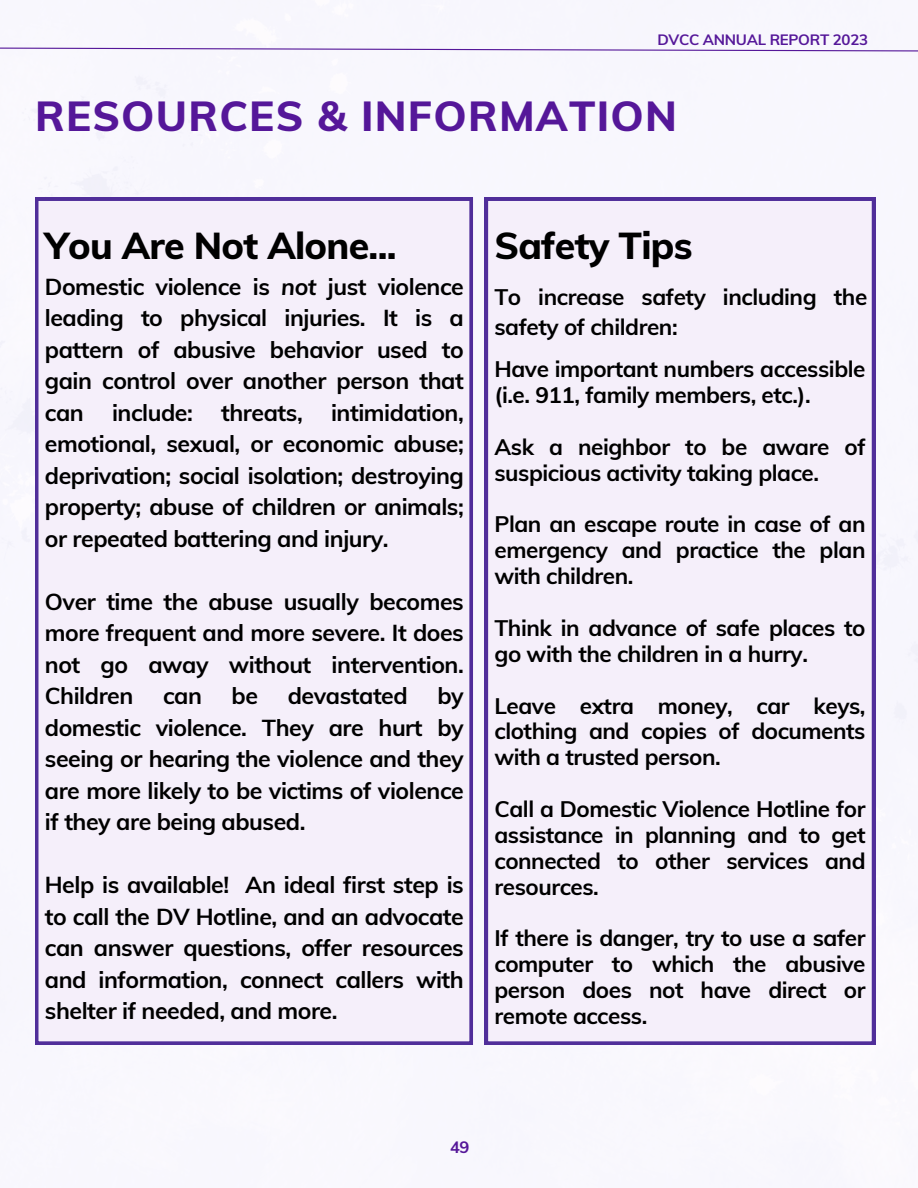
<style>
.page{position:relative;width:918px;height:1188px;background:#fff}
.page>*{position:absolute;margin:0;border:0;box-sizing:border-box;transform-origin:0 0}
.t1{font:800 42px "Muli";letter-spacing:.03em;color:#551799}
.t2{font:800 37.5px "Muli";letter-spacing:-.02em;color:#000}
.t3{font:700 23.1px/31.5px "Muli";letter-spacing:-.02em;color:#000;text-align:justify}
.t4{font:700 22.5px/25.8px "Muli";letter-spacing:-.02em;color:#000}
.t5{font:700 16.5px "Muli";color:#551799}
.t6{font:700 15px "Muli";letter-spacing:-.02em;color:#551799}
.s1{font-style:italic}
</style>
<div class="page">
<img style="left:0;top:75px;width:918px;height:970px">
<div style="left:35px;top:198px;width:438px;height:847px;background:#f5effa"></div>
<svg style="left:0;top:47px;width:918px;height:5px"></svg>
<div style="left:485px;top:198px;width:390px;height:847px;background:#f5effa"></div>
<p class="t6" style="left:657px;top:30px;width:212px">DVCC ANNUAL REPORT 2023</p>
<p class="t1" style="left:35px;top:89px;width:643px">RESOURCES &amp; INFORMATION</p>
<p class="t2" style="left:45px;top:221px;width:353px">You Are Not Alone...</p>
<p class="t2" style="left:495px;top:221px;width:200px">Safety Tips</p>
<p class="t4" style="left:495px;top:281px;width:374px;line-height:30.3px">To increase safety including the safety of children:</p>
<p class="t3" style="left:45px;top:270px;width:420px">Domestic violence is <span class="s1">not</span> just violence leading to physical injuries. It is a pattern of abusive behavior used to gain control over another person that can include: threats, intimidation, emotional, sexual, or economic abuse; deprivation; social isolation; destroying property; abuse of children or animals; or repeated battering and injury.</p>
<p class="t4" style="left:495px;top:356px;width:373px">Have important numbers accessible (i.e. 911, family members, etc.).</p>
<p class="t4" style="left:495px;top:433px;width:373px">Ask a neighbor to be aware of suspicious activity taking place.</p>
<p class="t4" style="left:495px;top:511px;width:373px;text-align:justify">Plan an escape route in case of an emergency and practice the plan with children.</p>
<p class="t4" style="left:495px;top:615px;width:373px">Think in advance of safe places to go with the children in a hurry.</p>
<p class="t4" style="left:495px;top:692px;width:373px;text-align:justify">Leave extra money, car keys, clothing and copies of documents with a trusted person.</p>
<p class="t4" style="left:495px;top:796px;width:373px;text-align:justify">Call a Domestic Violence Hotline for assistance in planning and to get connected to other services and resources.</p>
<p class="t4" style="left:495px;top:925px;width:373px;text-align:justify">If there is danger, try to use a safer computer to which the abusive person does not have direct or remote access.</p>
<p class="t3" style="left:45px;top:585px;width:420px">Over time the abuse usually becomes more frequent and more severe. It does not go away without intervention.<br>Children</p>
<p class="t3" style="left:45px;top:680px;width:420px;text-indent:393px">by domestic violence. They are hurt by seeing or hearing the violence and they are more likely to be victims of violence if they are being abused.</p>
<p class="t3" style="left:163px;top:680px;width:40px">can</p>
<p class="t3" style="left:232px;top:680px;width:28px">be</p>
<p class="t3" style="left:288px;top:680px;width:121px">devastated</p>
<p class="t3" style="left:45px;top:869px;width:420px">Help is available! An ideal first step is to call the DV Hotline, and an advocate can answer questions, offer resources and information, connect callers with shelter if needed, and more.</p>
<p class="t5" style="left:450px;top:1136px;width:21px">49</p>
</div>
